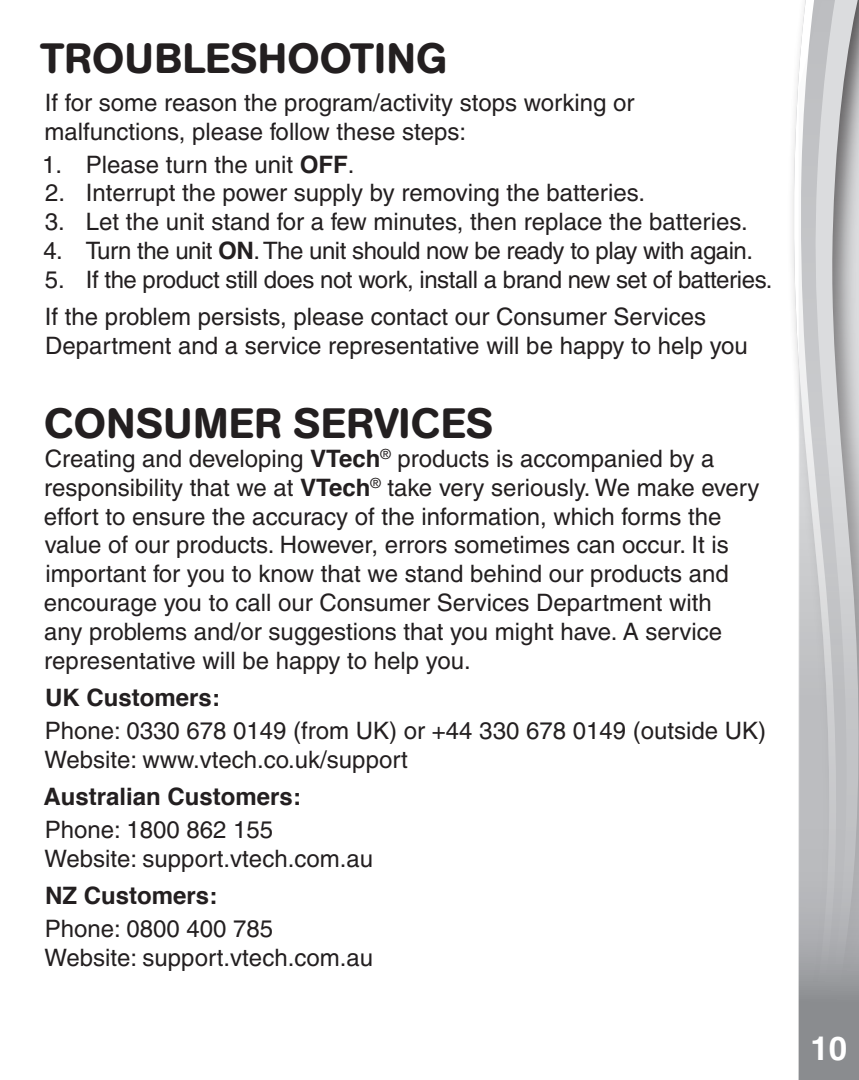
<style>
.page{position:relative;width:859px;height:1080px;background:#fff}
.page>*{position:absolute;margin:0;border:0;box-sizing:border-box;transform-origin:0 0}
.headline{font:500 42px "AG Book Rounded";letter-spacing:.02em;color:#231f20}
.Headline{font:500 42px "AG Book Rounded";letter-spacing:.02em;color:#231f20}
.t1{font:700 33px "Helvetica";color:#fff}
.Body_text_1{font:500 24px/28.8px "Helvetica";color:#231f20}
.body_text_2{font:500 24px "Helvetica";letter-spacing:-.01em;color:#231f20}
.Body_text_1-2{font:700 24px "Helvetica";color:#231f20}
.s1{font-weight:700}
.s2{font-size:27px}
</style>
<div class="page">
<svg style="left:793px;top:59px;width:6px;height:1021px"></svg>
<svg style="left:799px;top:0;width:60px;height:1080px;background:#bebfc1"></svg>
<div style="left:774px;top:1038px;width:24px;height:42px;background:#fff"></div>
<p class="Headline" style="left:40px;top:34px;width:409px">TROUBLESHOOTING</p>
<p class="Body_text_1" style="left:45px;top:88px;width:591px">If for some reason the program/activity stops working or malfunctions, please follow these steps:</p>
<p class="body_text_2" style="left:42px;top:150px;width:314px">1. Please turn the unit <span class="s1">OFF</span>.</p>
<p class="body_text_2" style="left:45px;top:179px;width:601px">2. Interrupt the power supply by removing the batteries.</p>
<p class="body_text_2" style="left:45px;top:208px;width:704px">3. Let the unit stand for a few minutes, then replace the batteries.</p>
<p class="body_text_2" style="left:43px;top:237px;width:711px">4. Turn the unit <span class="s1">ON</span>. The unit should now be ready to play with again.</p>
<p class="body_text_2" style="left:45px;top:265px;width:729px">5. If the product still does not work, install a brand new set of batteries.</p>
<p class="Body_text_1" style="left:45px;top:302px;width:705px">If the problem persists, please contact our Consumer Services<br>Department and a service representative will be happy to help you</p>
<p class="headline" style="left:44px;top:399px;width:450px">CONSUMER SERVICES</p>
<p class="Body_text_1" style="left:44px;top:444px;width:717px">Creating and developing <span class="s1">VTech</span><sup>®</sup> products is accompanied by a responsibility that we at <span class="s1">VTech</span><sup>®</sup> take very seriously. We make every effort to ensure the accuracy of the information, which forms the value of our products. However, errors sometimes can occur. It is important for you to know that we stand behind our products and encourage you to call our Consumer Services Department with<br>any problems and/or suggestions that you might have. A service representative will be happy to help you.</p>
<p class="Body_text_1-2" style="left:45px;top:681px;width:176px">UK Customers:</p>
<p class="Body_text_1" style="left:45px;top:716px;width:723px">Phone: 0330 678 0149 (from UK) or +44 330 678 0149 (outside UK)</p>
<p class="Body_text_1" style="left:45px;top:745px;width:365px">Website: www.vtech.co.uk/support</p>
<p class="Body_text_1-2" style="left:43px;top:780px;width:259px">Australian Customers:</p>
<p class="Body_text_1" style="left:45px;top:815px;width:230px">Phone: 1800 862 155</p>
<p class="Body_text_1" style="left:45px;top:844px;width:330px">Website: support.vtech.com.au</p>
<p class="Body_text_1-2" style="left:45px;top:879px;width:174px">NZ Customers:</p>
<p class="Body_text_1" style="left:45px;top:914px;width:230px">Phone: 0800 400 785</p>
<p class="Body_text_1" style="left:45px;top:943px;width:330px">Website: support.vtech.com.au</p>
<h2 class="t1" style="left:813px;top:1021px;width:40px">10<span class="s2">10</span></h2>
<h2 class="t1" style="left:810px;top:1029px;width:38px">10</h2>
</div>
